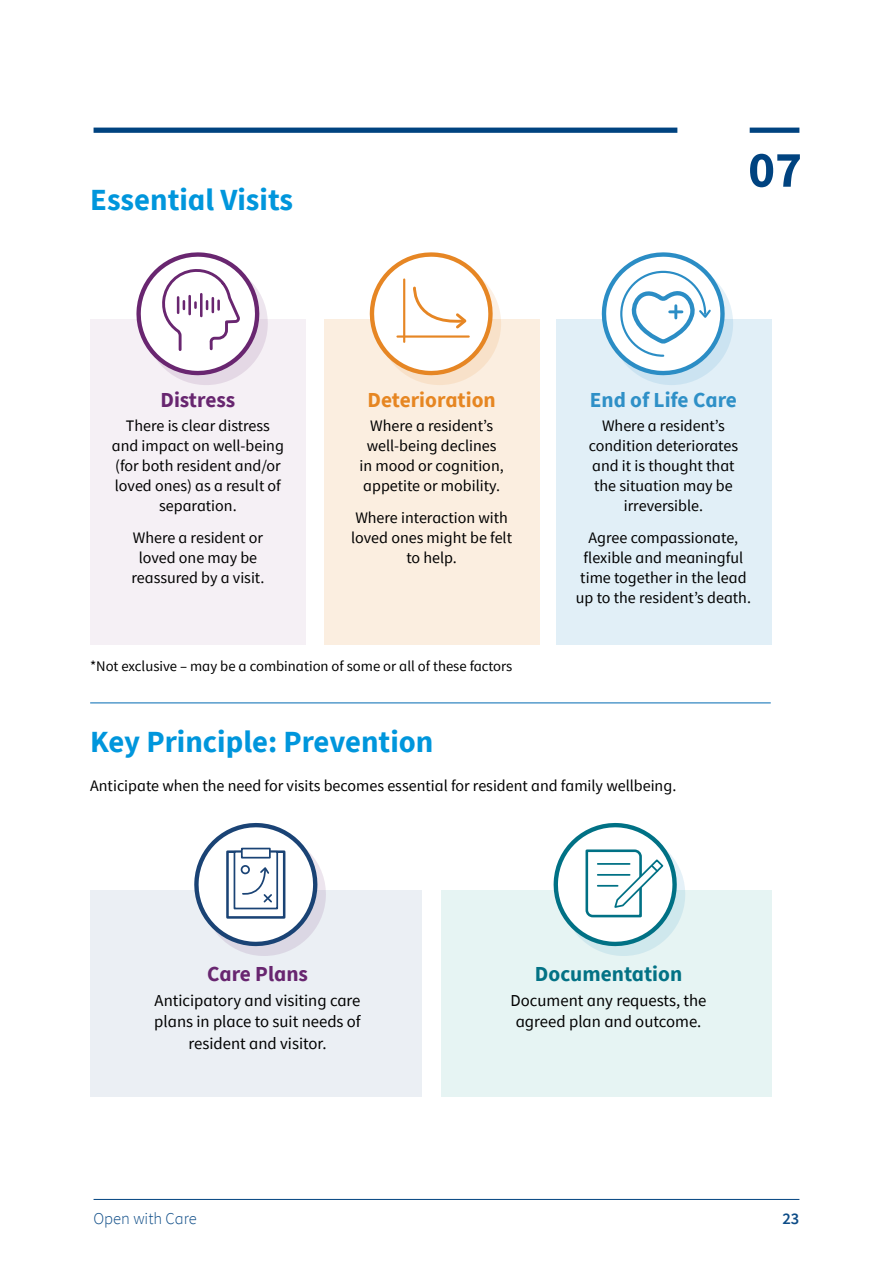
<style>
.page{position:relative;width:893px;height:1263px;background:#fff}
.page>*{position:absolute;margin:0;border:0;box-sizing:border-box;transform-origin:0 0}
.t1{font:700 51px "Source Sans Pro";color:#004380}
.t2{font:700 30.75px "Source Sans Pro";color:#0096dc}
.t3{font:700 21.3px "Source Sans Pro";color:#682670}
.t4{font:700 21.3px "Source Sans Pro";color:#037285}
.t5{font:700 21.3px "Source Sans Pro";color:#e68622}
.t6{font:700 21.3px "Source Sans Pro";color:#2f90c7}
.t7{font:16.65px/21.3px "Source Sans Pro";color:#000;text-align:center}
.t8{font:300 16.5px "Source Sans Pro";color:#0d4c87}
.t9{font:600 16.5px "Source Sans Pro";color:#0d4c87}
.t10{font:16.05px/20px "Source Sans Pro";color:#000;text-align:center}
.t11{font:14.7px "Source Sans Pro";color:#000}
</style>
<div class="page">
<hr style="left:94px;top:1199px;width:705px;height:1px;background:#004380">
<div style="left:750px;top:128px;width:49px;height:5px;background:#004380"></div>
<div style="left:94px;top:128px;width:583px;height:5px;background:#004380"></div>
<div style="left:91px;top:319px;width:215px;height:326px;background:#f5f0f5"></div>
<div style="left:556px;top:319px;width:215px;height:326px;background:#e1eff7"></div>
<div style="left:324px;top:319px;width:215px;height:326px;background:#fbeee0"></div>
<svg style="left:136px;top:252px;width:132px;height:133px"></svg>
<svg style="left:370px;top:252px;width:131px;height:133px"></svg>
<svg style="left:602px;top:252px;width:131px;height:133px"></svg>
<div style="left:90px;top:890px;width:332px;height:206px;background:#ebeff4"></div>
<div style="left:441px;top:890px;width:330px;height:206px;background:#e6f4f3"></div>
<svg style="left:194px;top:823px;width:132px;height:133px"></svg>
<svg style="left:553px;top:823px;width:132px;height:133px"></svg>
<hr style="left:90px;top:703px;width:681px;height:1px;background:#0069b3">
<h2 class="t2" style="left:90px;top:179px;width:204px">Essential Visits</h2>
<h1 class="t1" style="left:748px;top:135px;width:55px">07</h1>
<h3 class="t3" style="left:160px;top:386px;width:76px">Distress</h3>
<p class="t10" style="left:112px;top:416px;width:174px">There is clear distress and impact on well-being (for both resident and/or loved ones) as a result of separation.</p>
<p class="t10" style="left:131px;top:527px;width:134px">Where a resident or loved one may be reassured by a visit.</p>
<h3 class="t5" style="left:368px;top:386px;width:130px">Deterioration</h3>
<p class="t10" style="left:360px;top:416px;width:146px">Where a resident’s well-being declines in mood or cognition, appetite or mobility.</p>
<p class="t10" style="left:351px;top:507px;width:162px">Where interaction with loved ones might be felt to help.</p>
<p class="t11" style="left:90px;top:657px;width:424px">*Not exclusive – may be a combination of some or all of these factors</p>
<h3 class="t6" style="left:590px;top:386px;width:149px">End of Life Care</h3>
<p class="t10" style="left:589px;top:416px;width:151px">Where a resident’s condition deteriorates and it is thought that the situation may be irreversible.</p>
<p class="t10" style="left:576px;top:527px;width:177px">Agree compassionate, flexible and meaningful time together in the lead up to the resident’s death.</p>
<h2 class="t2" style="left:90px;top:721px;width:345px">Key Principle: Prevention</h2>
<p class="t10" style="left:90px;top:775px;width:588px">Anticipate when the need for visits becomes essential for resident and family wellbeing.</p>
<h3 class="t3" style="left:207px;top:959px;width:103px">Care Plans</h3>
<p class="t7" style="left:154px;top:990px;width:208px">Anticipatory and visiting care plans in place to suit needs of resident and visitor.</p>
<h3 class="t4" style="left:535px;top:959px;width:149px">Documentation</h3>
<p class="t7" style="left:511px;top:990px;width:197px">Document any requests, the agreed plan and outcome.</p>
<p class="t8" style="left:94px;top:1208px;width:105px">Open with Care</p>
<p class="t9" style="left:782px;top:1207px;width:18px">23</p>
</div>
